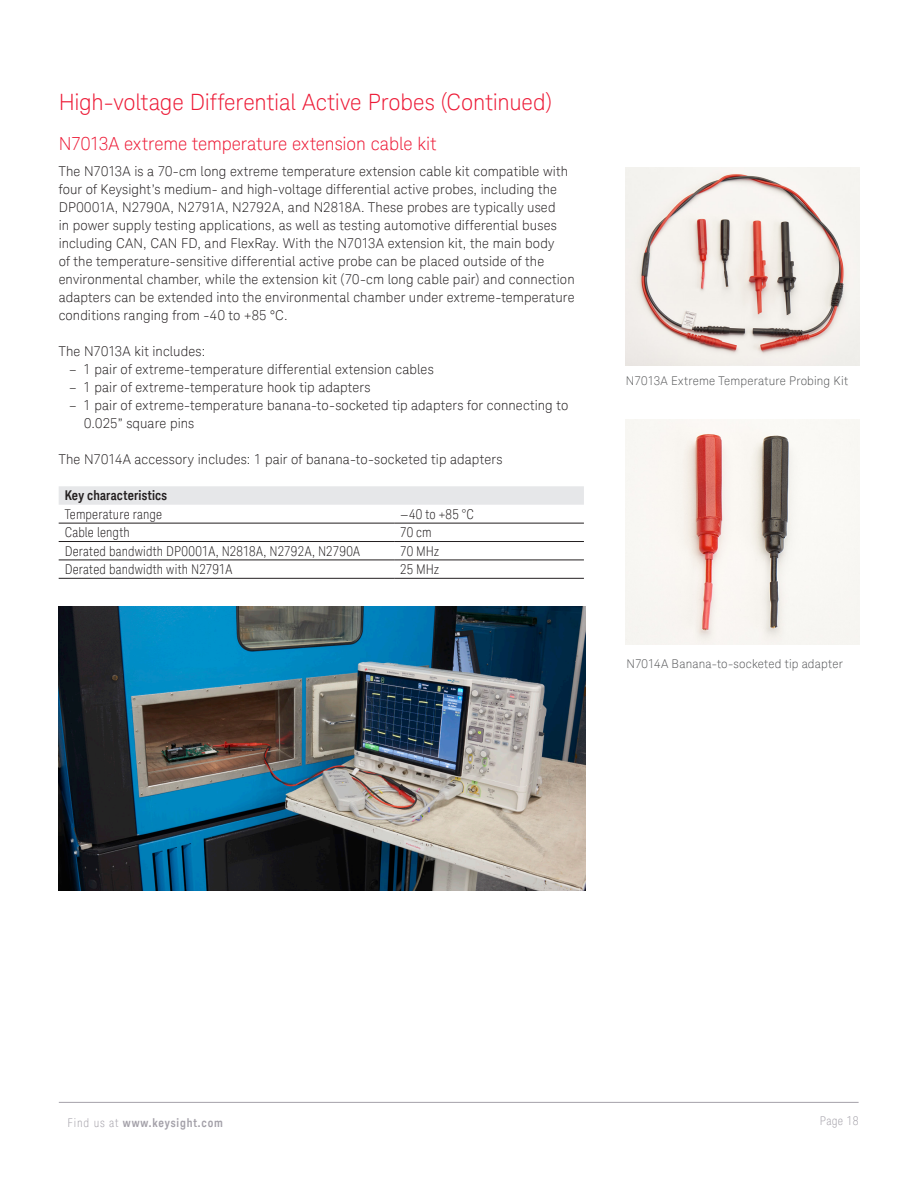
<style>
.page{position:relative;width:918px;height:1188px;background:#fff}
.page>*{position:absolute;margin:0;border:0;box-sizing:border-box;transform-origin:0 0}
.K_Heading_1{font:300 22.5px "Keysight Sans";letter-spacing:-.005em;color:#ed1a36}
.K_Heading_2{font:300 18px "Keysight Sans";letter-spacing:-.005em;color:#ed1a36}
.K_Body_Text{font:300 13.5px/18px "Keysight Sans";letter-spacing:.01em;color:#231f20}
.K_Table_Text{font:300 condensed 13.5px "Keysight Sans";letter-spacing:.015em;color:#231f20}
.K_Table_Heading_1{font:700 13.5px "Keysight Sans Condensed";letter-spacing:.015em;color:#231f20}
.K_Diagrams_and_Figur{font:300 12px "Keysight Sans";letter-spacing:.015em;color:#57585a}
.t1{font:700 12px "Keysight Sans Condensed";letter-spacing:.07em;color:#a4a1a9}
.t2{font:300 condensed 12px "Keysight Sans";letter-spacing:.03em;color:#a4a1a9}
.s1{font-family:"Keysight Sans";font-weight:300;font-stretch:condensed}
</style>
<div class="page">
<hr style="left:59px;top:1102px;width:800px;height:1px;background:#a4a1a9">
<div style="left:59px;top:486px;width:525px;height:19px;background:#e6e7e9"></div>
<hr style="left:59px;top:578px;width:335px;height:1px;background:#231f20">
<hr style="left:394px;top:578px;width:190px;height:1px;background:#231f20">
<hr style="left:59px;top:523px;width:335px;height:1px;background:#231f20">
<hr style="left:394px;top:523px;width:190px;height:1px;background:#231f20">
<hr style="left:59px;top:541px;width:335px;height:1px;background:#231f20">
<hr style="left:394px;top:541px;width:190px;height:1px;background:#231f20">
<hr style="left:59px;top:560px;width:335px;height:1px;background:#231f20">
<hr style="left:394px;top:560px;width:190px;height:1px;background:#231f20">
<img style="left:625px;top:168px;width:234px;height:197px">
<img style="left:59px;top:606px;width:527px;height:284px">
<img style="left:625px;top:420px;width:235px;height:225px">
<p class="K_Heading_1" style="left:59px;top:89px;width:495px">High-voltage Differential Active Probes (Continued)</p>
<p class="K_Heading_2" style="left:59px;top:133px;width:379px">N7013A extreme temperature extension cable kit</p>
<p class="K_Body_Text" style="left:59px;top:162px;width:518px">The N7013A is a 70-cm long extreme temperature extension cable kit compatible with four of Keysight’s medium- and high-voltage differential active probes, including the DP0001A, N2790A, N2791A, N2792A, and N2818A. These probes are typically used<br>in power supply testing applications, as well as testing automotive differential buses including CAN, CAN FD, and FlexRay. With the N7013A extension kit, the main body<br>of the temperature-sensitive differential active probe can be placed outside of the environmental chamber, while the extension kit (70-cm long cable pair) and connection adapters can be extended into the environmental chamber under extreme-temperature conditions ranging from -40 to +85 °C.</p>
<p class="K_Body_Text" style="left:59px;top:342px;width:148px">The N7013A kit includes:</p>
<p class="K_Body_Text" style="left:69px;top:360px;width:366px">– 1 pair of extreme-temperature differential extension cables</p>
<p class="K_Body_Text" style="left:69px;top:378px;width:303px">– 1 pair of extreme-temperature hook tip adapters</p>
<p class="K_Body_Text" style="left:84px;top:396px;width:486px;text-indent:-15px">– 1 pair of extreme-temperature banana-to-socketed tip adapters for connecting to<br>0.025” square pins</p>
<p class="K_Body_Text" style="left:59px;top:450px;width:445px">The N7014A accessory includes: 1 pair of banana-to-socketed tip adapters</p>
<p class="K_Table_Heading_1" style="left:65px;top:488px;width:104px">Key characteristics</p>
<p class="K_Table_Text" style="left:65px;top:506px;width:99px">Temperature range</p>
<p class="K_Table_Text" style="left:400px;top:506px;width:75px">—40 to +85 °C</p>
<p class="K_Table_Text" style="left:65px;top:524px;width:67px">Cable length</p>
<p class="K_Table_Text" style="left:400px;top:524px;width:33px">70 cm</p>
<p class="K_Table_Text" style="left:65px;top:543px;width:297px">Derated bandwidth DP0001A, N2818A, N2792A, N2790A</p>
<p class="K_Table_Text" style="left:400px;top:543px;width:41px">70 MHz</p>
<p class="K_Table_Text" style="left:65px;top:561px;width:169px">Derated bandwidth with N2791A</p>
<p class="K_Table_Text" style="left:400px;top:561px;width:41px">25 MHz</p>
<p class="K_Diagrams_and_Figur" style="left:626px;top:374px;width:224px">N7013A Extreme Temperature Probing Kit</p>
<p class="K_Diagrams_and_Figur" style="left:626px;top:656px;width:218px">N7014A Banana-to-socketed tip adapter</p>
<p class="t1" style="left:68px;top:1115px;width:157px"><span class="s1">Find us at</span> www.keysight.com</p>
<p class="t2" style="left:820px;top:1113px;width:40px">Page 18</p>
</div>
